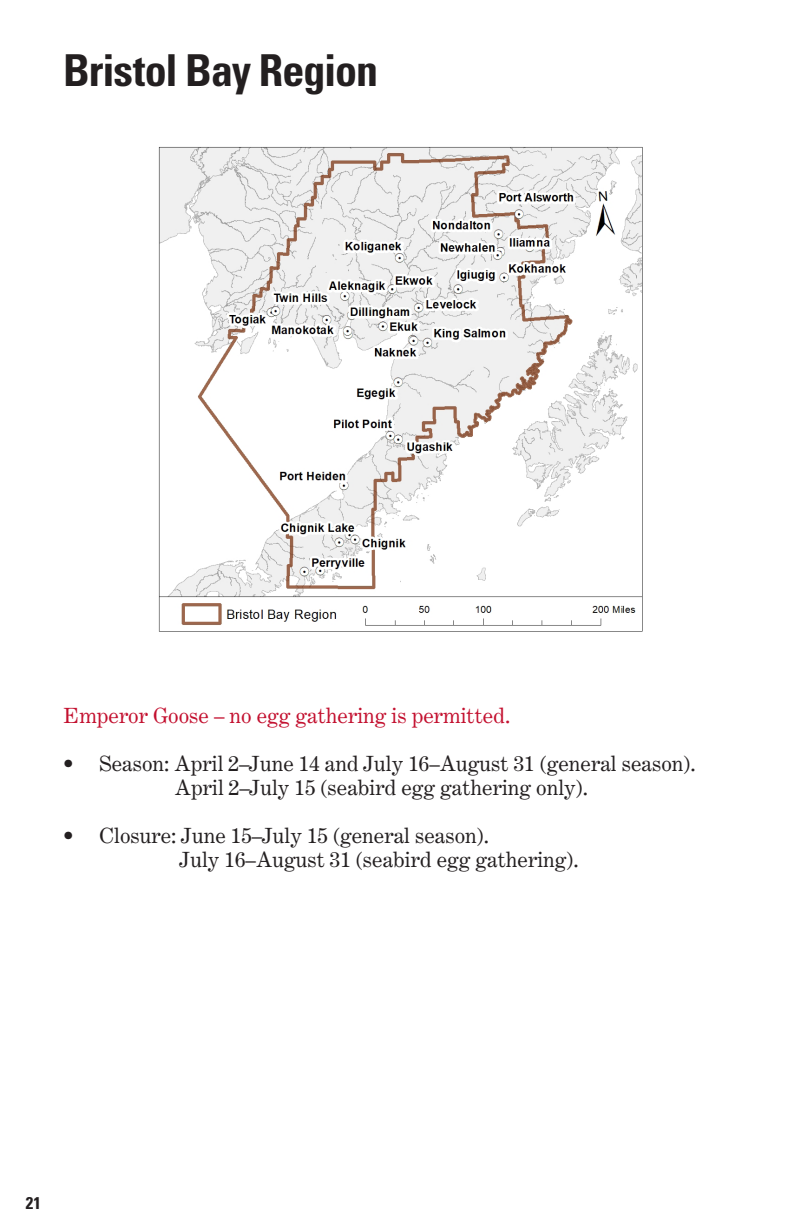
<style>
.page{position:relative;width:792px;height:1224px;background:#fff}
.page>*{position:absolute;margin:0;border:0;box-sizing:border-box;transform-origin:0 0}
.t1{font:700 condensed 44px "Univers LT Std";letter-spacing:-.025em;color:#231f20}
.t2{font:21px/24px "Century Expanded LT Std";color:#231f20;text-align:center}
.t3{font:21px "Century Expanded LT Std";color:#c3102f}
.t4{font:700 condensed 17px "Univers LT Std";color:#231f20}
</style>
<div class="page">
<img style="left:158px;top:147px;width:485px;height:485px">
<h3 class="t1" style="left:63px;top:43px;width:317px">Bristol Bay Region</h3>
<p class="t3" style="left:63px;top:703px;width:449px">Emperor Goose – no egg gathering is permitted.</p>
<p class="t2" style="left:63px;top:752px;width:634px">• Season: April 2–June 14 and July 16–August 31 (general season).<br>April 2–July 15 (seabird egg gathering only).</p>
<p class="t2" style="left:180px;top:824px;width:400px;text-align:left;text-indent:-117px">• Closure: June 15–July 15 (general season).<br>July 16–August 31 (seabird egg gathering).</p>
<p class="t4" style="left:26px;top:1193px;width:17px">21</p>
</div>
